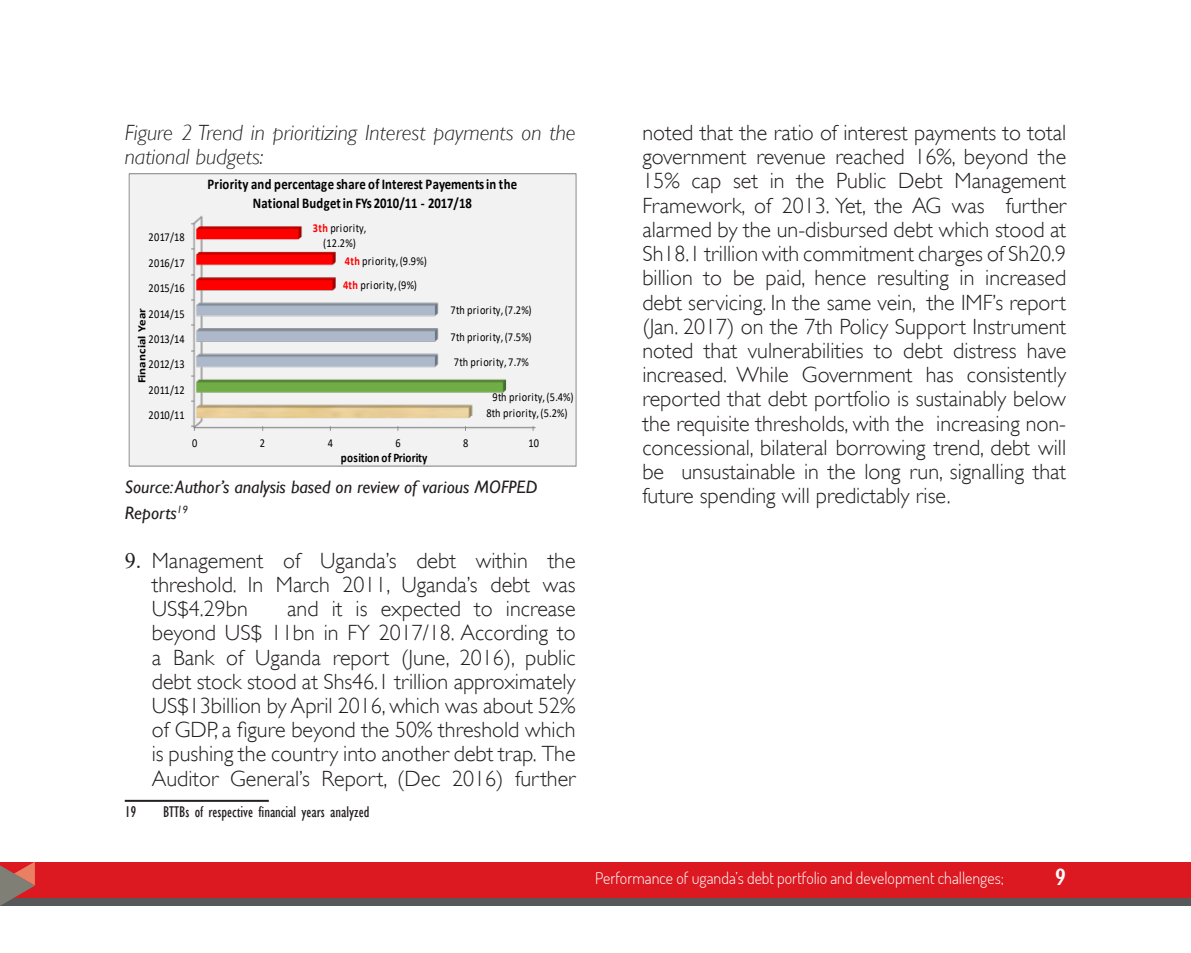
<style>
.page{position:relative;width:1191px;height:953px;background:#fff}
.page>*{position:absolute;margin:0;border:0;box-sizing:border-box;transform-origin:0 0}
.t1{font:condensed 24px "Gill Sans";color:#fff;scale:1.34 1}
.t2{font:300 22px/24.2px "Gill Sans";color:#231f20;text-align:justify}
.t3{font:italic 300 22px/24.2px "Gill Sans";color:#231f20}
.t4{font:italic 18px/26.4px "Gill Sans";color:#231f20}
.t5{font:300 16px "Dosis";color:#fff}
.t6{font:condensed 16px "Gill Sans";color:#231f20}
.t7{font:700 14.8px/18.6px "Calibri";letter-spacing:.005em;color:#000;text-align:center;scale:.86 1}
.t8{font:700 13px "Calibri";letter-spacing:.01em;color:#000;scale:.86 1}
.t9{font:12px/14.8px "Calibri";letter-spacing:.03em;color:#000;text-align:center;scale:.86 1}
.t10{font:700 11.2px "Calibri";letter-spacing:.005em;color:#000;scale:1.17 1}
.s1{font-weight:700;color:#f00}
.s2{font-family:"Times New Roman";font-weight:400}
</style>
<div class="page">
<div style="left:0;top:861px;width:1190px;height:37px;background:#dc1820"></div>
<div style="left:0;top:898px;width:1190px;height:7px;background:#57585a"></div>
<svg style="left:0;top:861px;width:35px;height:44px"></svg>
<div style="left:129px;top:173px;width:447px;height:293px;background:#f2f2f2"></div>
<img style="left:193px;top:215px;width:343px;height:215px">
<div style="left:129px;top:173px;width:447px;height:293px;border:1px solid #898989"></div>
<hr style="left:125px;top:799px;width:144px;height:2px;background:#231f20">
<p class="t3" style="left:125px;top:120px;width:452px">Figure 2 Trend in prioritizing Interest payments on the national budgets:</p>
<p class="t7" style="left:207px;top:175px;width:362px">Priority and percentage share of Interest Payements in the<br>National Budget in FYs 2010/11 - 2017/18</p>
<p class="t9" style="left:148px;top:230px;width:44px">2017/18</p>
<p class="t9" style="left:313px;top:220px;width:64px"><span class="s1">3th</span> priority, (12.2%)</p>
<p class="t9" style="left:148px;top:255px;width:44px">2016/17</p>
<p class="t9" style="left:345px;top:253px;width:97px"><span class="s1">4th</span> priority, (9.9%)</p>
<p class="t9" style="left:148px;top:280px;width:44px">2015/16</p>
<p class="t9" style="left:343px;top:277px;width:88px"><span class="s1">4th</span> priority, (9%)</p>
<p class="t10" style="left:134px;top:383px;width:66px;rotate:-90deg">Financial Year</p>
<p class="t9" style="left:148px;top:306px;width:44px">2014/15</p>
<p class="t9" style="left:148px;top:331px;width:44px">2013/14</p>
<p class="t9" style="left:148px;top:356px;width:44px">2012/13</p>
<p class="t9" style="left:450px;top:302px;width:96px">7th priority, (7.2%)</p>
<p class="t9" style="left:450px;top:329px;width:96px">7th priority, (7.5%)</p>
<p class="t9" style="left:454px;top:355px;width:89px">7th priority, 7.7%</p>
<p class="t9" style="left:148px;top:382px;width:44px">2011/12</p>
<p class="t9" style="left:492px;top:389px;width:96px">9th priority, (5.4%)</p>
<p class="t9" style="left:148px;top:407px;width:44px">2010/11</p>
<p class="t9" style="left:486px;top:405px;width:96px">8th priority, (5.2%)</p>
<p class="t9" style="left:192px;top:435px;width:8px">0</p>
<p class="t9" style="left:260px;top:435px;width:8px">2</p>
<p class="t9" style="left:328px;top:435px;width:8px">4</p>
<p class="t9" style="left:395px;top:435px;width:8px">6</p>
<p class="t9" style="left:463px;top:435px;width:8px">8</p>
<p class="t9" style="left:528px;top:435px;width:14px">10</p>
<p class="t8" style="left:341px;top:448px;width:102px">position of Priority</p>
<p class="t4" style="left:125px;top:474px;width:414px">Source: Author’s analysis based on review of various MOFPED<br>Reports<sup>19</sup></p>
<p class="t2" style="left:152px;top:548px;width:425px;text-indent:-27px"><span class="s2">9.</span> Management of Uganda’s debt within the threshold. In March 2011, Uganda’s debt was US$4.29bn</p>
<p class="t2" style="left:152px;top:596px;width:425px;text-indent:135px">and it is expected to increase beyond US$ 11bn in FY 2017/18. According to a Bank of Uganda report (June, 2016), public debt stock stood at Shs46.1 trillion approximately US$13billion by April 2016, which was about 52% of GDP, a figure beyond the 50% threshold which is pushing the country into another debt trap. The Auditor General’s Report, (Dec 2016) further</p>
<p class="t6" style="left:125px;top:802px;width:13px">19</p>
<p class="t6" style="left:163px;top:802px;width:208px">BTTBs of respective financial years analyzed</p>
<p class="t2" style="left:642px;top:120px;width:425px">noted that the ratio of interest payments to total government revenue reached 16%, beyond the 15% cap set in the Public Debt Management Framework, of 2013. Yet, the AG was further alarmed by the un-disbursed debt which stood at Sh18.1 trillion with commitment charges of Sh20.9 billion to be paid, hence resulting in increased debt servicing. In the same vein, the IMF’s report (Jan. 2017) on the 7th Policy Support Instrument noted that vulnerabilities to debt distress have increased. While Government has consistently reported that debt portfolio is sustainably below the requisite thresholds, with the increasing non&shy;concessional, bilateral borrowing trend, debt will be unsustainable in the long run, signalling that future spending will predictably rise.</p>
<p class="t5" style="left:595px;top:867px;width:410px">Performance of uganda’s debt portfolio and development challenges;</p>
<p class="t1" style="left:1054px;top:863px;width:10px">9</p>
</div>
